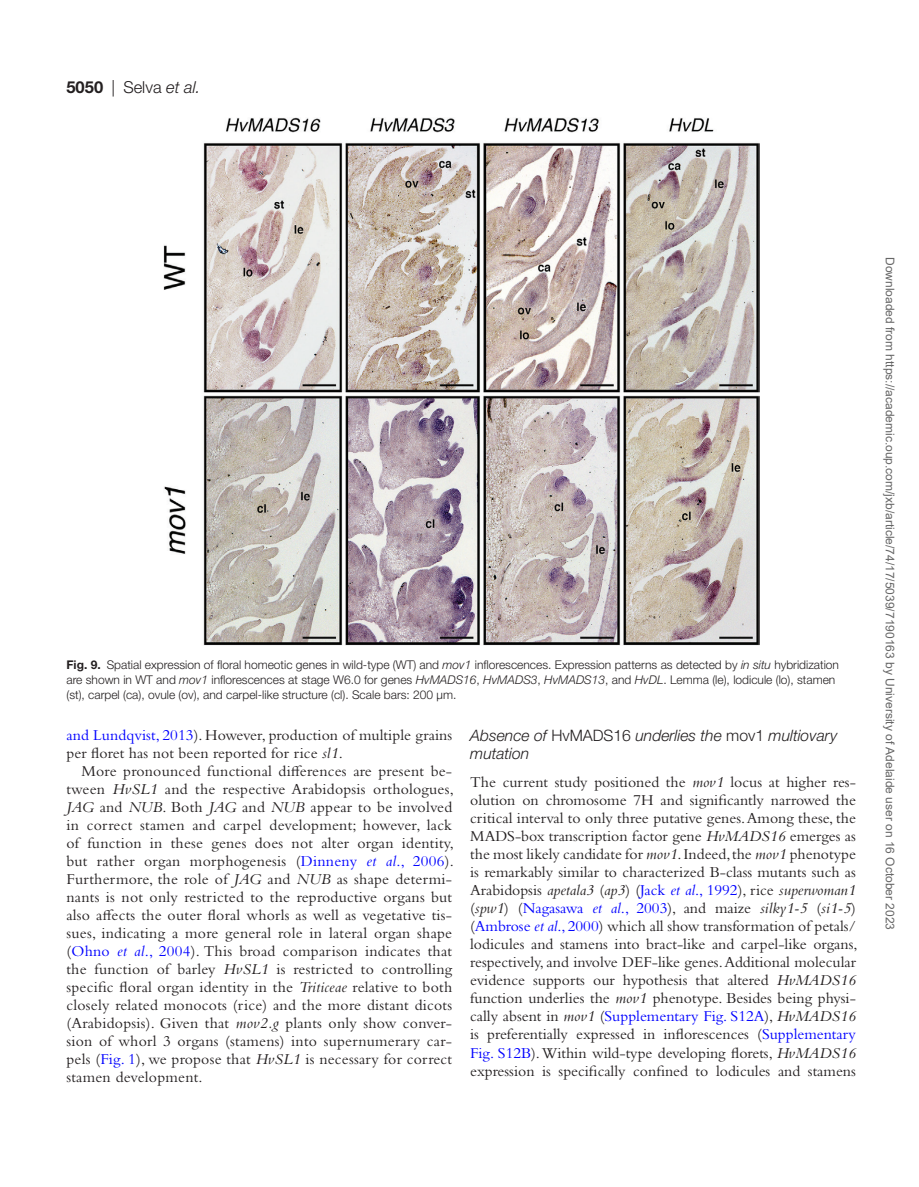
<style>
.page{position:relative;width:919px;height:1187px;background:#fff}
.page>*{position:absolute;margin:0;border:0;box-sizing:border-box;transform-origin:0 0}
.t1{font:300 16.5px "Helvetica Neue LT Std";color:#231f20}
.t2{font:15.75px/18px "Bembo Std";letter-spacing:.005em;color:#231f20;text-align:justify}
.t3{font:italic 300 15.75px/18px "Helvetica Neue LT Std";color:#231f20}
.t4{font:300 12px/15px "Helvetica Neue LT Std";color:#231f20}
.t5{font:12px "Arial";color:#666}
.s1{font-weight:700}
.s2{font-style:italic}
.s3{color:#00f}
.s4{font-style:italic;color:#00f}
.s5{font-style:normal}
</style>
<div class="page">
<img style="left:163px;top:117px;width:596px;height:528px">
<p class="t1" style="left:66px;top:77px;width:135px"><span class="s1">5050</span> | Selva <span class="s2">et al.</span></p>
<p class="t4" style="left:66px;top:657px;width:774px"><span class="s1">Fig. 9.</span> Spatial expression of floral homeotic genes in wild-type (WT) and <span class="s2">mov1</span> inflorescences. Expression patterns as detected by <span class="s2">in situ</span> hybridization are shown in WT and <span class="s2">mov1</span> inflorescences at stage W6.0 for genes <span class="s2">HvMADS16</span>, <span class="s2">HvMADS3</span>, <span class="s2">HvMADS13</span>, and <span class="s2">HvDL</span>. Lemma (le), lodicule (lo), stamen (st), carpel (ca), ovule (ov), and carpel-like structure (cl). Scale bars: 200 µm.</p>
<p class="t2" style="left:66px;top:725px;width:387px"><span class="s3">and Lundqvist, 2013</span>). However, production of multiple grains per floret has not been reported for rice <span class="s2">sl1</span>.</p>
<p class="t2" style="left:66px;top:761px;width:389px;text-indent:15px">More pronounced functional differences are present be&shy;tween <span class="s2">HvSL1</span> and the respective Arabidopsis orthologues, <span class="s2">JAG</span> and <span class="s2">NUB</span>. Both <span class="s2">JAG</span> and <span class="s2">NUB</span> appear to be involved in correct stamen and carpel development; however, lack of function in these genes does not alter organ identity, but rather organ morphogenesis (<span class="s3">Dinneny</span> <span class="s4">et al</span><span class="s3">., 2006</span>).<br>Furthermore, the role of <span class="s2">JAG</span> and <span class="s2">NUB</span> as shape determi&shy;nants is not only restricted to the reproductive organs but also affects the outer floral whorls as well as vegetative tis&shy;sues, indicating a more general role in lateral organ shape (<span class="s3">Ohno</span> <span class="s4">et al</span><span class="s3">., 2004</span>). This broad comparison indicates that the function of barley <span class="s2">HvSL1</span> is restricted to controlling specific floral organ identity in the <span class="s2">Triticeae</span> relative to both closely related monocots (rice) and the more distant dicots (Arabidopsis). Given that <span class="s2">mov2.g</span> plants only show conver&shy;sion of whorl 3 organs (stamens) into supernumerary car&shy;pels (<span class="s3">Fig. 1</span>), we propose that <span class="s2">HvSL1</span> is necessary for correct stamen development.</p>
<p class="t3" style="left:470px;top:726px;width:368px">Absence of <span class="s5">HvMADS16</span> underlies the <span class="s5">mov1</span> multiovary mutation</p>
<p class="t2" style="left:470px;top:773px;width:389px">The current study positioned the <span class="s2">mov1</span> locus at higher res&shy;olution on chromosome 7H and significantly narrowed the critical interval to only three putative genes. Among these, the MADS-box transcription factor gene <span class="s2">HvMADS16</span> emerges as the most likely candidate for <span class="s2">mov1</span>. Indeed, the <span class="s2">mov1</span> phenotype is remarkably similar to characterized B-class mutants such as Arabidopsis <span class="s2">apetala3</span> (<span class="s2">ap3</span>) (<span class="s3">Jack</span> <span class="s4">et al</span><span class="s3">., 1992</span>), rice <span class="s2">superwoman1 </span>(<span class="s2">spw1</span>) (<span class="s3">Nagasawa</span> <span class="s4">et al</span><span class="s3">., 2003</span>), and maize <span class="s2">silky1-5</span> (<span class="s2">si1-5</span>) (<span class="s3">Ambrose</span> <span class="s4">et al</span><span class="s3">., 2000</span>) which all show transformation of petals/ lodicules and stamens into bract-like and carpel-like organs, respectively, and involve DEF-like genes. Additional molecular evidence supports our hypothesis that altered <span class="s2">HvMADS16 </span>function underlies the <span class="s2">mov1</span> phenotype. Besides being physi&shy;cally absent in <span class="s2">mov1</span> (<span class="s3">Supplementary Fig. S12A</span>), <span class="s2">HvMADS16 </span>is preferentially expressed in inflorescences (<span class="s3">Supplementary Fig. S12B</span>). Within wild-type developing florets, <span class="s2">HvMADS16 </span>expression is specifically confined to lodicules and stamens</p>
<p class="t5" style="left:894px;top:257px;width:674px;rotate:90deg">Downloaded from https://academic.oup.com/jxb/article/74/17/5039/7190163 by University of Adelaide user on 16 October 2023</p>
</div>
